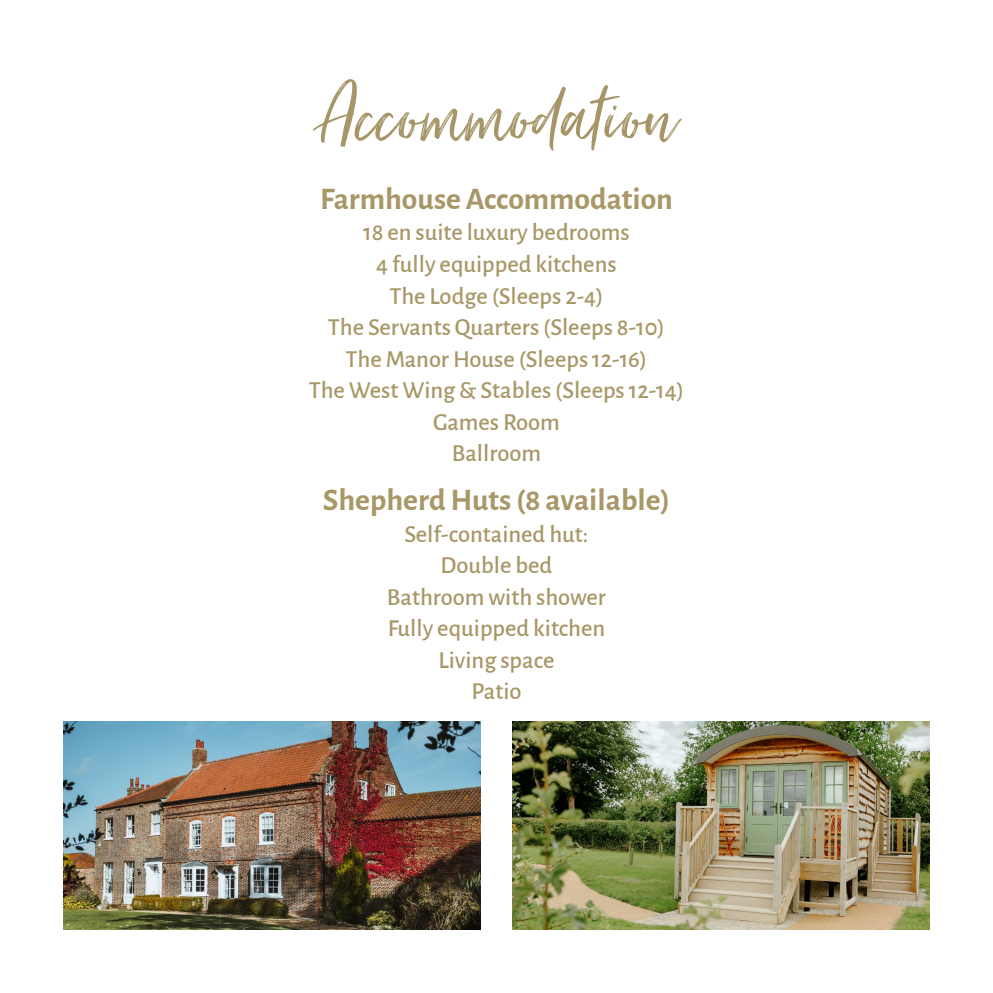
<style>
.page{position:relative;width:993px;height:993px;background:#fff}
.page>*{position:absolute;margin:0;border:0;box-sizing:border-box;transform-origin:0 0}
.t1{font:94.5px "Just Lovely";color:#a69667}
.t2{font:700 31.5px "Alegreya Sans";color:#a89767}
.t3{font:500 24.5px "Alegreya Sans";color:#a89767}
</style>
<div class="page">
<img style="left:63px;top:721px;width:417px;height:208px">
<img style="left:512px;top:721px;width:417px;height:208px">
<p class="t1" style="left:317px;top:59px;width:360px">Accommodation</p>
<p class="t2" style="left:320px;top:175px;width:354px">Farmhouse Accommodation</p>
<p class="t3" style="left:363px;top:215px;width:268px">18 en suite luxury bedrooms</p>
<p class="t3" style="left:376px;top:246px;width:242px">4 fully equipped kitchens</p>
<p class="t3" style="left:389px;top:278px;width:216px">The Lodge (Sleeps 2-4)</p>
<p class="t3" style="left:328px;top:309px;width:338px">The Servants Quarters (Sleeps 8-10)</p>
<p class="t3" style="left:345px;top:341px;width:303px">The Manor House (Sleeps 12-16)</p>
<p class="t3" style="left:308px;top:372px;width:377px">The West Wing &amp; Stables (Sleeps 12-14)</p>
<p class="t3" style="left:433px;top:404px;width:128px">Games Room</p>
<p class="t3" style="left:451px;top:435px;width:91px">Ballroom</p>
<p class="t2" style="left:323px;top:476px;width:348px">Shepherd Huts (8 available)</p>
<p class="t3" style="left:404px;top:516px;width:185px">Self-contained hut:</p>
<p class="t3" style="left:440px;top:547px;width:113px">Double bed</p>
<p class="t3" style="left:387px;top:579px;width:221px">Bathroom with shower</p>
<p class="t3" style="left:387px;top:610px;width:219px">Fully equipped kitchen</p>
<p class="t3" style="left:438px;top:642px;width:118px">Living space</p>
<p class="t3" style="left:471px;top:673px;width:52px">Patio</p>
</div>
